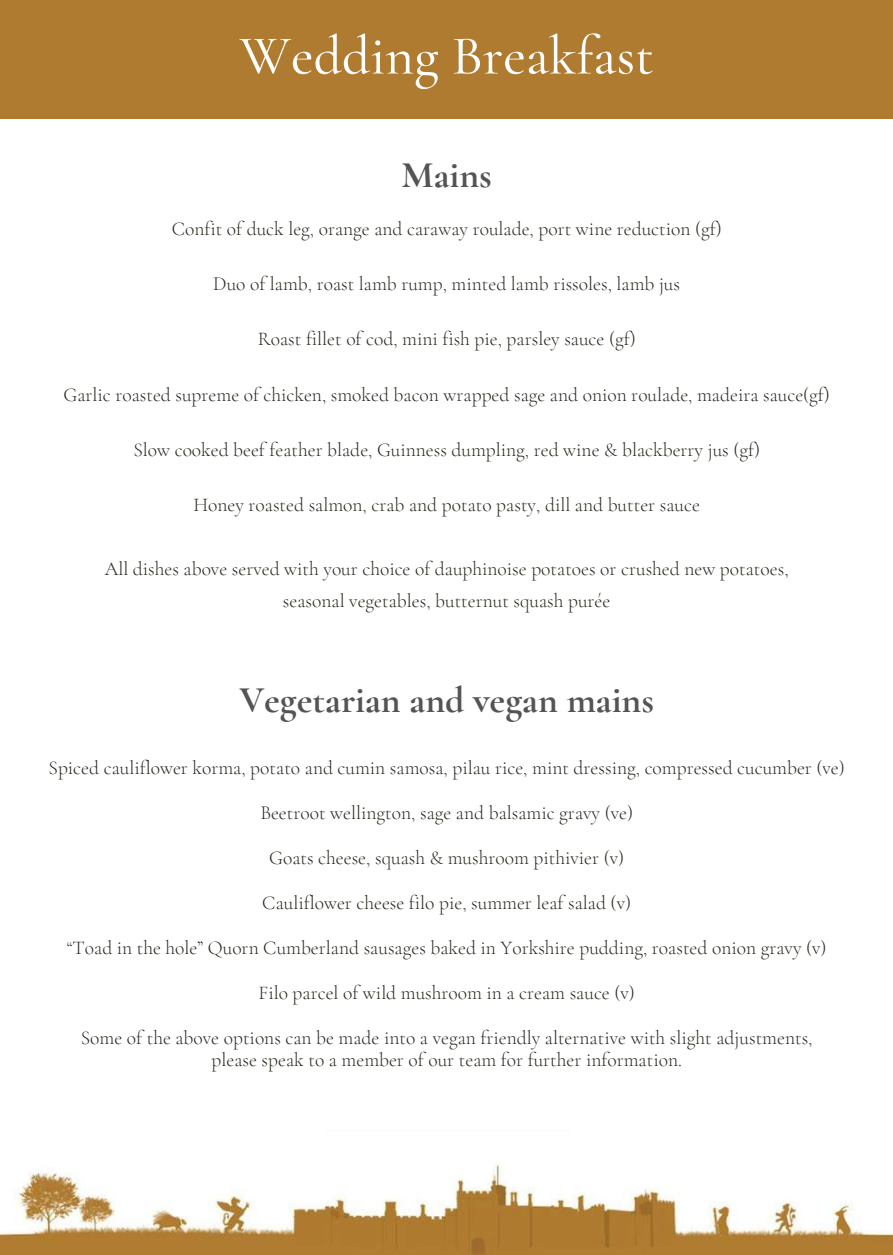
<style>
.page{position:relative;width:893px;height:1255px;background:#fff}
.page>*{position:absolute;margin:0;border:0;box-sizing:border-box;transform-origin:0 0}
.t1{font:500 55.35px "Cormorant Garamond";color:#fff}
.t2{font:700 37.65px "Cormorant Garamond";color:#545454}
.t3{font:300 19.5px/32.1px "Cormorant Garamond";color:#28271e;text-align:center}
</style>
<div class="page">
<img style="left:0;top:1164px;width:892px;height:90px">
<div style="left:0;top:0;width:892px;height:118px;background:#af7b31"></div>
<h1 class="t1" style="left:239px;top:22px;width:416px">Wedding Breakfast</h1>
<h2 class="t2" style="left:401px;top:153px;width:92px">Mains</h2>
<p class="t3" style="left:172px;top:212px;width:551px">Confit of duck leg, orange and caraway roulade, port wine reduction (gf)</p>
<p class="t3" style="left:213px;top:268px;width:468px">Duo of lamb, roast lamb rump, minted lamb rissoles, lamb jus</p>
<p class="t3" style="left:258px;top:323px;width:379px">Roast fillet of cod, mini fish pie, parsley sauce (gf)</p>
<p class="t3" style="left:63px;top:378px;width:767px">Garlic roasted supreme of chicken, smoked bacon wrapped sage and onion roulade, madeira sauce(gf)</p>
<p class="t3" style="left:133px;top:433px;width:628px">Slow cooked beef feather blade, Guinness dumpling, red wine &amp; blackberry jus (gf)</p>
<p class="t3" style="left:193px;top:489px;width:508px">Honey roasted salmon, crab and potato pasty, dill and butter sauce</p>
<p class="t3" style="left:105px;top:553px;width:685px">All dishes above served with your choice of dauphinoise potatoes or crushed new potatoes, seasonal vegetables, butternut squash purée</p>
<h2 class="t2" style="left:239px;top:676px;width:416px">Vegetarian and vegan mains</h2>
<p class="t3" style="left:49px;top:751px;width:797px">Spiced cauliflower korma, potato and cumin samosa, pilau rice, mint dressing, compressed cucumber (ve)</p>
<p class="t3" style="left:260px;top:796px;width:374px">Beetroot wellington, sage and balsamic gravy (ve)</p>
<p class="t3" style="left:269px;top:841px;width:356px">Goats cheese, squash &amp; mushroom pithivier (v)</p>
<p class="t3" style="left:262px;top:886px;width:370px">Cauliflower cheese filo pie, summer leaf salad (v)</p>
<p class="t3" style="left:67px;top:931px;width:761px">“Toad in the hole” Quorn Cumberland sausages baked in Yorkshire pudding, roasted onion gravy (v)</p>
<p class="t3" style="left:258px;top:976px;width:378px">Filo parcel of wild mushroom in a cream sauce (v)</p>
<p class="t3" style="left:81px;top:1026px;width:733px;line-height:22.5px">Some of the above options can be made into a vegan friendly alternative with slight adjustments, please speak to a member of our team for further information.</p>
</div>
